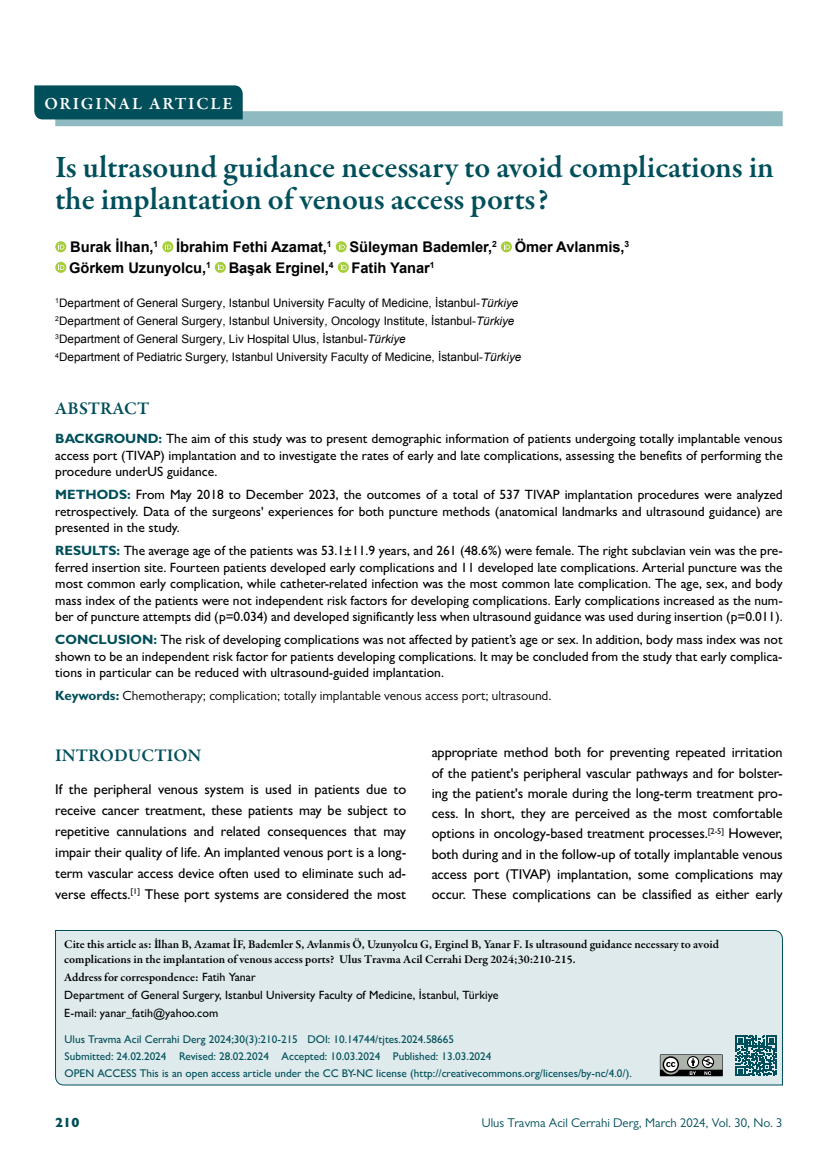
<style>
.page{position:relative;width:838px;height:1170px;background:#fff}
.page>*{position:absolute;margin:0;border:0;box-sizing:border-box;transform-origin:0 0}
.t1{font:600 31.5px/31.5px "Garamond Premr Pro";color:#004f5a}
.t2{font:600 18px "Garamond Premr Pro";letter-spacing:.005em;color:#004f5a}
.t3{font:600 17.25px "Garamond Premr Pro";letter-spacing:.105em;color:#fff}
.t4{font:700 14.7px/20.5px "Arial";letter-spacing:-.005em;color:#000}
.t5{font:500 14.25px/20.2px "Gill Sans MT Pro";letter-spacing:-.005em;color:#000;text-align:justify}
.t6{font:500 13.5px/16.5px "Gill Sans MT Pro";color:#000;text-align:justify}
.t7{font:800 13.5px "Gill Sans MT Pro";color:#004f5a}
.t8{font:13.35px "Gill Sans MT Pro";color:#000}
.t9{font:12.75px "Gill Sans MT Pro";color:#004f5a}
.t10{font:600 12px/15px "Garamond Premr Pro";color:#000}
.t11{font:500 12px/18px "Gill Sans MT Pro";color:#000}
.t12{font:11.7px/18px "Arial";color:#000}
.t13{font:500 11.25px/17.1px "Gill Sans MT Pro";color:#004f5a}
.s1{font-style:italic}
.s2{font-weight:700;color:#004f5a}
.s3{font-family:"Gill Sans MT Pro";font-weight:500}
</style>
<div class="page">
<div style="left:55px;top:111px;width:727px;height:15px;background:#90bac2"></div>
<svg style="left:55px;top:241px;width:11px;height:11px"></svg>
<svg style="left:58px;top:243px;width:6px;height:6px"></svg>
<svg style="left:162px;top:241px;width:11px;height:11px"></svg>
<svg style="left:165px;top:243px;width:6px;height:6px"></svg>
<svg style="left:336px;top:241px;width:11px;height:11px"></svg>
<svg style="left:339px;top:243px;width:6px;height:6px"></svg>
<svg style="left:501px;top:241px;width:11px;height:11px"></svg>
<svg style="left:504px;top:243px;width:6px;height:6px"></svg>
<svg style="left:55px;top:262px;width:11px;height:11px"></svg>
<svg style="left:58px;top:264px;width:6px;height:6px"></svg>
<div style="left:215px;top:262px;width:11px;height:11px;background:#a6ce3a;border-radius:50%"></div>
<svg style="left:218px;top:264px;width:6px;height:6px"></svg>
<div style="left:338px;top:262px;width:11px;height:11px;background:#a6ce3a;border-radius:50%"></div>
<svg style="left:341px;top:264px;width:6px;height:6px"></svg>
<div style="left:34px;top:85px;width:209px;height:34px;background:#004f5a"></div>
<div style="left:55px;top:930px;width:728px;height:155px;background:#deeaec"></div>
<svg style="left:735px;top:1035px;width:41px;height:40px;background:#427d85"></svg>
<svg style="left:660px;top:1054px;width:63px;height:22px"></svg>
<p class="t3" style="left:44px;top:93px;width:190px">ORIGINAL ARTICLE</p>
<h1 class="t1" style="left:55px;top:152px;width:720px">Is ultrasound guidance necessary to avoid complications in the implantation of venous access ports?</h1>
<p class="t4" style="left:69px;top:237px;width:561px">Burak İlhan,<sup>1</sup> İbrahim Fethi Azamat,<sup>1</sup> Süleyman Bademler,<sup>2</sup> Ömer Avlanmis,<sup>3<br></sup>Görkem Uzunyolcu,<sup>1</sup> Başak Erginel,<sup>4</sup> Fatih Yanar<sup>1</sup></p>
<p class="t12" style="left:55px;top:294px;width:467px"><sup>1</sup>Department of General Surgery, Istanbul University Faculty of Medicine, İstanbul-<span class="s1">Türkiye </span><sup>2</sup>Department of General Surgery, Istanbul University, Oncology Institute, İstanbul-<span class="s1">Türkiye </span><sup>3</sup>Department of General Surgery, Liv Hospital Ulus, İstanbul-<span class="s1">Türkiye<br></span><sup>4</sup>Department of Pediatric Surgery, Istanbul University Faculty of Medicine, İstanbul-<span class="s1">Türkiye</span></p>
<h2 class="t2" style="left:55px;top:397px;width:95px">ABSTRACT</h2>
<p class="t6" style="left:55px;top:430px;width:729px"><span class="s2">BACKGROUND:</span> The aim of this study was to present demographic information of patients undergoing totally implantable venous access port (TIVAP) implantation and to investigate the rates of early and late complications, assessing the benefits of performing the procedure underUS guidance.</p>
<p class="t6" style="left:55px;top:486px;width:729px"><span class="s2">METHODS:</span> From May 2018 to December 2023, the outcomes of a total of 537 TIVAP implantation procedures were analyzed retrospectively. Data of the surgeons' experiences for both puncture methods (anatomical landmarks and ultrasound guidance) are presented in the study.</p>
<p class="t6" style="left:55px;top:542px;width:729px"><span class="s2">RESULTS:</span> The average age of the patients was 53.1±11.9 years, and 261 (48.6%) were female. The right subclavian vein was the pre&shy;ferred insertion site. Fourteen patients developed early complications and 11 developed late complications. Arterial puncture was the most common early complication, while catheter-related infection was the most common late complication. The age, sex, and body mass index of the patients were not independent risk factors for developing complications. Early complications increased as the num&shy;ber of puncture attempts did (p=0.034) and developed significantly less when ultrasound guidance was used during insertion (p=0.011).</p>
<p class="t6" style="left:55px;top:631px;width:729px"><span class="s2">CONCLUSION:</span> The risk of developing complications was not affected by patient’s age or sex. In addition, body mass index was not shown to be an independent risk factor for patients developing complications. It may be concluded from the study that early complica&shy;tions in particular can be reduced with ultrasound-guided implantation.</p>
<p class="t8" style="left:55px;top:687px;width:498px"><span class="s2">Keywords:</span> Chemotherapy; complication; totally implantable venous access port; ultrasound.</p>
<h2 class="t2" style="left:55px;top:744px;width:148px">INTRODUCTION</h2>
<p class="t5" style="left:55px;top:778px;width:352px;line-height:21px">If the peripheral venous system is used in patients due to receive cancer treatment, these patients may be subject to repetitive cannulations and related consequences that may impair their quality of life. An implanted venous port is a long&shy;term vascular access device often used to eliminate such ad&shy;verse effects.<sup>[1]</sup> These port systems are considered the most</p>
<p class="t5" style="left:432px;top:742px;width:352px">appropriate method both for preventing repeated irritation of the patient's peripheral vascular pathways and for bolster&shy;ing the patient's morale during the long-term treatment pro&shy;cess. In short, they are perceived as the most comfortable options in oncology-based treatment processes.<sup>[2-5]</sup> However, both during and in the follow-up of totally implantable venous access port (TIVAP) implantation, some complications may occur. These complications can be classified as either early</p>
<p class="t10" style="left:64px;top:936px;width:656px">Cite this article as: İlhan B, Azamat İF, Bademler S, Avlanmis Ö, Uzunyolcu G, Erginel B, Yanar F. Is ultrasound guidance necessary to avoid complications in the implantation of venous access ports? Ulus Travma Acil Cerrahi Derg 2024;30:210-215.</p>
<p class="t10" style="left:64px;top:969px;width:193px">Address for correspondence: <span class="s3">Fatih Yanar</span></p>
<p class="t11" style="left:64px;top:985px;width:436px">Department of General Surgery, Istanbul University Faculty of Medicine, İstanbul, Türkiye<br>E-mail: yanar_fatih@yahoo.com</p>
<p class="t13" style="left:65px;top:1030px;width:568px">Ulus Travma Acil Cerrahi Derg 2024;30(3):210-215 DOI: 10.14744/tjtes.2024.58665<br>Submitted: 24.02.2024 Revised: 28.02.2024 Accepted: 10.03.2024 Published: 13.03.2024<br>OPEN ACCESS This is an open access article under the CC BY-NC license (http://creativecommons.org/licenses/by-nc/4.0/).</p>
<p class="t7" style="left:55px;top:1114px;width:26px">210</p>
<p class="t9" style="left:482px;top:1115px;width:302px">Ulus Travma Acil Cerrahi Derg, March 2024, Vol. 30, No. 3</p>
</div>
